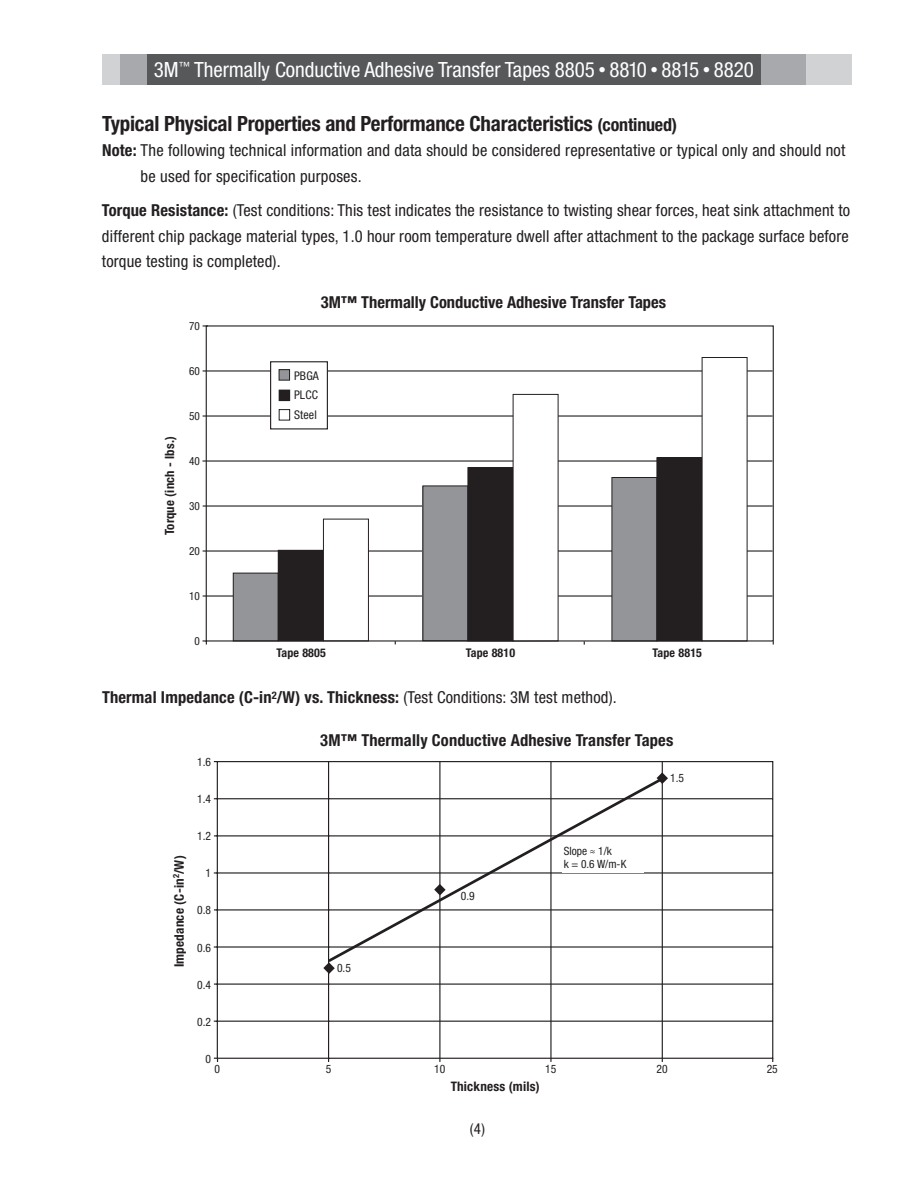
<style>
.page{position:relative;width:918px;height:1188px;background:#fff}
.page>*{position:absolute;margin:0;border:0;box-sizing:border-box;transform-origin:0 0}
.t1{font:700 condensed 21px "Helvetica Neue LT Std";letter-spacing:-.01em;color:#231f20}
.t2{font:condensed 21px "Helvetica Neue LT Std";letter-spacing:-.005em;color:#fff}
.t3{font:condensed 16.5px/25.5px "Helvetica Neue LT Std";letter-spacing:.015em;color:#231f20}
.t4{font:700 condensed 16.5px "Helvetica Neue LT Std";letter-spacing:.01em;color:#231f20}
.t5{font:condensed 15px "Helvetica Neue LT Std";color:#231f20}
.t6{font:700 condensed 13.2px "Helvetica Neue LT Std";letter-spacing:.015em;color:#231f20}
.t7{font:700 condensed 12.75px "Helvetica Neue LT Std";letter-spacing:.015em;color:#231f20}
.t8{font:700 condensed 12px "Helvetica Neue LT Std";letter-spacing:.015em;color:#231f20}
.t9{font:condensed 12px/19.5px "Helvetica Neue LT Std";letter-spacing:.015em;color:#231f20;text-align:justify}
.t10{font:condensed 11.55px "Helvetica Neue LT Std";color:#231f20}
.t11{font:condensed 11.4px "Helvetica Neue LT Std";color:#231f20}
.t12{font:condensed 11.25px "Helvetica Neue LT Std";color:#231f20}
.s1{font-size:15px}
.s2{font-size:18px}
.s3{font-weight:700}
.s4{font-weight:400}
</style>
<div class="page">
<svg style="left:202px;top:325px;width:572px;height:320px"></svg>
<hr style="left:203px;top:460px;width:570px;height:2px;background:#231f20">
<hr style="left:203px;top:550px;width:570px;height:2px;background:#231f20">
<div style="left:233px;top:573px;width:45px;height:68px;background:#939598"></div>
<div style="left:233px;top:573px;width:46px;height:68px;border:1px solid #231f20"></div>
<div style="left:278px;top:550px;width:45px;height:91px;background:#231f20"></div>
<div style="left:323px;top:519px;width:45px;height:122px;background:#fff"></div>
<div style="left:323px;top:519px;width:46px;height:122px;border:1px solid #231f20"></div>
<div style="left:423px;top:486px;width:45px;height:155px;background:#939598"></div>
<div style="left:422px;top:485px;width:46px;height:156px;border:1px solid #231f20"></div>
<div style="left:468px;top:468px;width:45px;height:173px;background:#231f20"></div>
<div style="left:467px;top:467px;width:46px;height:175px;border:1px solid #231f20"></div>
<div style="left:513px;top:394px;width:45px;height:247px;background:#fff"></div>
<div style="left:612px;top:478px;width:45px;height:163px;background:#939598"></div>
<div style="left:657px;top:458px;width:45px;height:183px;background:#231f20"></div>
<div style="left:656px;top:457px;width:46px;height:184px;border:1px solid #231f20"></div>
<div style="left:702px;top:358px;width:45px;height:283px;background:#fff"></div>
<div style="left:271px;top:362px;width:56px;height:67px;background:#fff"></div>
<div style="left:270px;top:361px;width:58px;height:68px;border:1px solid #231f20"></div>
<div style="left:279px;top:370px;width:11px;height:10px;background:#939598"></div>
<div style="left:279px;top:369px;width:11px;height:12px;border:1px solid #231f20"></div>
<div style="left:279px;top:390px;width:11px;height:11px;background:#231f20"></div>
<div style="left:279px;top:409px;width:11px;height:12px;border:1px solid #231f20"></div>
<svg style="left:213px;top:761px;width:561px;height:301px"></svg>
<hr style="left:439px;top:761px;width:1px;height:301px;background:#231f20">
<hr style="left:550px;top:761px;width:2px;height:301px;background:#231f20">
<hr style="left:662px;top:761px;width:1px;height:301px;background:#231f20">
<svg style="left:214px;top:1058px;width:4px;height:4px"></svg>
<svg style="left:325px;top:775px;width:341px;height:190px"></svg>
<svg style="left:657px;top:772px;width:11px;height:12px"></svg>
<svg style="left:434px;top:884px;width:12px;height:12px"></svg>
<svg style="left:323px;top:962px;width:12px;height:12px"></svg>
<div style="left:562px;top:845px;width:82px;height:28px;background:#fff"></div>
<div style="left:806px;top:54px;width:46px;height:30px;background:#d1d2d4"></div>
<div style="left:760px;top:54px;width:46px;height:30px;background:#a8a9ad"></div>
<div style="left:102px;top:54px;width:18px;height:30px;background:#d1d2d4"></div>
<div style="left:120px;top:54px;width:27px;height:30px;background:#a8a9ad"></div>
<div style="left:147px;top:54px;width:614px;height:30px;background:#57585a"></div>
<p class="t2" style="left:154px;top:57px;width:601px">3M<sup>™</sup> Thermally Conductive Adhesive Transfer Tapes 8805 <span class="s1">•</span> 8810 <span class="s1">•</span> 8815 <span class="s1">•</span> 8820</p>
<p class="t1" style="left:102px;top:111px;width:577px">Typical Physical Properties and Performance Characteristics <span class="s2">(continued)</span></p>
<p class="t3" style="left:141px;top:138px;width:706px;text-indent:-39px"><span class="s3">Note:</span> The following technical information and data should be considered representative or typical only and should not be used for specification purposes.</p>
<p class="t3" style="left:102px;top:198px;width:750px;text-align:justify"><span class="s3">Torque Resistance:</span> (Test conditions: This test indicates the resistance to twisting shear forces, heat sink attachment to different chip package material types, 1.0 hour room temperature dwell after attachment to the package surface before torque testing is completed).</p>
<p class="t7" style="left:162px;top:535px;width:100px;rotate:-90deg">Torque (inch - lbs.)</p>
<p class="t12" style="left:189px;top:320px;width:12px">70</p>
<p class="t12" style="left:189px;top:365px;width:12px">60</p>
<p class="t12" style="left:189px;top:410px;width:12px">50</p>
<p class="t12" style="left:189px;top:455px;width:12px">40</p>
<p class="t12" style="left:189px;top:500px;width:12px">30</p>
<p class="t12" style="left:189px;top:545px;width:12px">20</p>
<p class="t12" style="left:189px;top:590px;width:12px">10</p>
<p class="t12" style="left:194px;top:635px;width:7px">0</p>
<p class="t4" style="left:321px;top:292px;width:347px">3M™ Thermally Conductive Adhesive Transfer Tapes</p>
<p class="t9" style="left:294px;top:366px;width:26px">PBGA PLCC Steel</p>
<p class="t8" style="left:276px;top:645px;width:51px">Tape 8805</p>
<p class="t8" style="left:466px;top:645px;width:51px">Tape 8810</p>
<p class="t8" style="left:652px;top:645px;width:51px">Tape 8815</p>
<p class="t4" style="left:102px;top:687px;width:516px">Thermal Impedance (C-in<sup>2</sup>/W) vs. Thickness: <span class="s4">(Test Conditions: 3M test method).</span></p>
<p class="t6" style="left:171px;top:967px;width:114px;rotate:-90deg">Impedance (C-in<sup>2</sup>/W)</p>
<p class="t4" style="left:320px;top:730px;width:355px">3M™ Thermally Conductive Adhesive Transfer Tapes</p>
<p class="t10" style="left:197px;top:755px;width:15px">1.6</p>
<p class="t10" style="left:197px;top:792px;width:15px">1.4</p>
<p class="t10" style="left:197px;top:830px;width:15px">1.2</p>
<p class="t10" style="left:206px;top:867px;width:7px">1</p>
<p class="t10" style="left:197px;top:904px;width:15px">0.8</p>
<p class="t10" style="left:197px;top:941px;width:15px">0.6</p>
<p class="t10" style="left:197px;top:978px;width:15px">0.4</p>
<p class="t10" style="left:197px;top:1015px;width:15px">0.2</p>
<p class="t10" style="left:206px;top:1052px;width:7px">0</p>
<p class="t10" style="left:670px;top:771px;width:15px">1.5</p>
<p class="t11" style="left:564px;top:844px;width:50px">Slope ≈ 1/k</p>
<p class="t11" style="left:564px;top:857px;width:64px">k = 0.6 W/m-K</p>
<p class="t10" style="left:461px;top:889px;width:15px">0.9</p>
<p class="t10" style="left:337px;top:961px;width:15px">0.5</p>
<p class="t10" style="left:215px;top:1063px;width:7px">0</p>
<p class="t10" style="left:326px;top:1062px;width:7px">5</p>
<p class="t10" style="left:434px;top:1062px;width:13px">10</p>
<p class="t10" style="left:545px;top:1062px;width:13px">15</p>
<p class="t10" style="left:657px;top:1062px;width:13px">20</p>
<p class="t10" style="left:767px;top:1062px;width:13px">25</p>
<p class="t6" style="left:451px;top:1079px;width:90px">Thickness (mils)</p>
<p class="t5" style="left:470px;top:1120px;width:17px">(4)</p>
</div>
